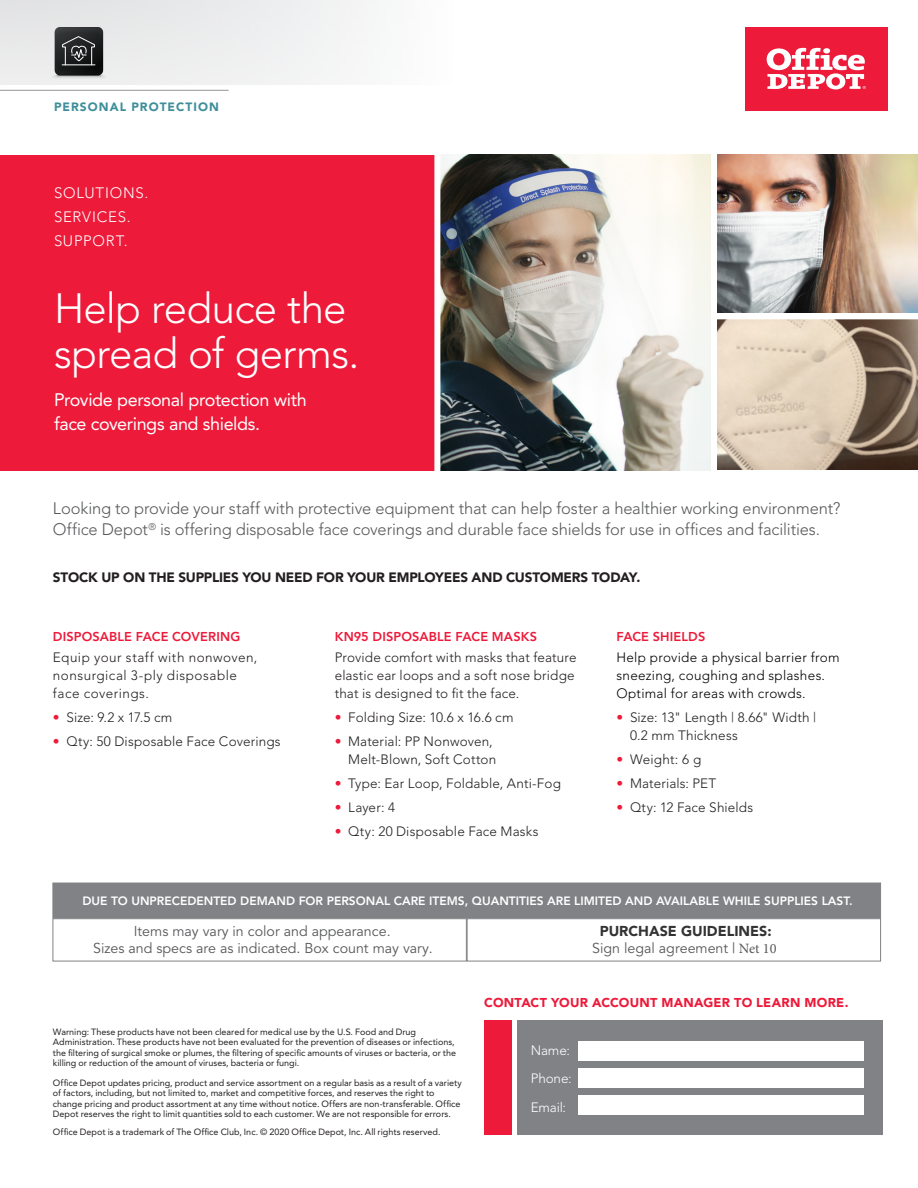
<style>
.page{position:relative;width:918px;height:1188px;background:#fff}
.page>*{position:absolute;margin:0;border:0;box-sizing:border-box;transform-origin:0 0}
.t1{font:300 42px "Avenir";letter-spacing:-.02em;color:#fff}
.t2{font:18px/24px "Avenir";letter-spacing:-.02em;color:#fff}
._01_Into_Text{font:300 16.5px/21px "Avenir";letter-spacing:-.005em;color:#57585a}
.t3{font:300 15px "Avenir";letter-spacing:.055em;color:#fff}
.t4{font:14.25px "Avenir";color:#57585a}
.t5{font:900 14.25px "Avenir";color:#333}
._04_Bullet{font:300 13.5px/18px "Avenir";letter-spacing:.01em;color:#231f20;text-align:right}
.copy{font:300 13.5px/18px "Avenir";letter-spacing:.02em;color:#231f20}
.copy-2{font:300 13.5px/18px "Avenir";letter-spacing:.02em;color:#000}
._02_Subhead{font:900 13.5px "Avenir";letter-spacing:-.015em;color:#231f20}
._02_Subhead-2{font:300 13.5px "Avenir";letter-spacing:-.015em;color:#fff}
._02_Subhead-3{font:800 12.75px "Avenir";letter-spacing:.01em;color:#ed1a3a}
._02_Subhead-4{font:900 12.75px "Avenir";letter-spacing:.02em;color:#ed1a3a}
.t6{font:800 12px "Avenir";color:#fff}
._02_Subhead-5{font:900 12px "Avenir";letter-spacing:.085em;color:#3f8f9a}
.copy-3{font:9px/10.5px "Avenir";color:#231f20}
.s1{color:#ed1a3a}
.s2{font-family:"Minion Pro"}
</style>
<div class="page">
<div style="left:0;top:0;width:603px;height:85px;background:linear-gradient(to right,#e4e4e5,#fff)"></div>
<div style="left:745px;top:27px;width:142px;height:83px;background:#ed1a3a"></div>
<svg style="left:767px;top:48px;width:99px;height:41px"></svg>
<img style="left:440px;top:155px;width:271px;height:315px">
<div style="left:0;top:155px;width:436px;height:316px;background:#ed1a3a"></div>
<hr style="left:0;top:90px;width:229px;height:1px;background:#939598">
<img style="left:717px;top:319px;width:201px;height:151px">
<img style="left:717px;top:155px;width:201px;height:158px">
<div style="left:434px;top:150px;width:6px;height:326px;background:#fff"></div>
<svg style="left:51px;top:27px;width:56px;height:52px;background:#545556"></svg>
<div style="left:517px;top:1020px;width:366px;height:115px;background:#808285"></div>
<div style="left:578px;top:1096px;width:285px;height:19px;background:#fff"></div>
<div style="left:578px;top:1068px;width:285px;height:20px;background:#fff"></div>
<div style="left:578px;top:1041px;width:285px;height:20px;background:#fff"></div>
<div style="left:484px;top:1020px;width:28px;height:115px;background:#ed1a3a"></div>
<div style="left:53px;top:918px;width:414px;height:43px;border:1px solid #808285"></div>
<div style="left:53px;top:883px;width:828px;height:35px;background:#808285"></div>
<div style="left:467px;top:918px;width:414px;height:43px;border:1px solid #808285"></div>
<p class="_02_Subhead-5" style="left:54px;top:100px;width:166px">PERSONAL PROTECTION</p>
<p class="t3" style="left:54px;top:184px;width:96px">SOLUTIONS.</p>
<p class="t3" style="left:54px;top:208px;width:78px">SERVICES.</p>
<p class="t3" style="left:54px;top:232px;width:75px">SUPPORT.</p>
<p class="t1" style="left:54px;top:284px;width:294px">Help reduce the</p>
<p class="t1" style="left:54px;top:329px;width:307px">spread of germs.</p>
<p class="t2" style="left:54px;top:388px;width:254px">Provide personal protection with face coverings and shields.</p>
<p class="_01_Into_Text" style="left:53px;top:498px;width:789px">Looking to provide your staff with protective equipment that can help foster a healthier working environment?<br>Office Depot<sup>®</sup> is offering disposable face coverings and durable face shields for use in offices and facilities.</p>
<p class="_02_Subhead" style="left:53px;top:569px;width:589px">STOCK UP ON THE SUPPLIES YOU NEED FOR YOUR EMPLOYEES AND CUSTOMERS TODAY.</p>
<p class="_02_Subhead-3" style="left:53px;top:629px;width:189px">DISPOSABLE FACE COVERING</p>
<p class="copy" style="left:53px;top:648px;width:206px">Equip your staff with nonwoven, nonsurgical 3-ply disposable face coverings.</p>
<p class="_04_Bullet" style="left:53px;top:708px;width:121px"><span class="s1">•</span> Size: 9.2 x 17.5 cm</p>
<p class="_04_Bullet" style="left:53px;top:732px;width:229px"><span class="s1">•</span> Qty: 50 Disposable Face Coverings</p>
<p class="_02_Subhead-3" style="left:335px;top:629px;width:204px">KN95 DISPOSABLE FACE MASKS</p>
<p class="copy" style="left:335px;top:648px;width:243px">Provide comfort with masks that feature elastic ear loops and a soft nose bridge that is designed to fit the face.</p>
<p class="_04_Bullet" style="left:335px;top:708px;width:180px"><span class="s1">•</span> Folding Size: 10.6 x 16.6 cm</p>
<p class="_04_Bullet" style="left:335px;top:732px;width:163px"><span class="s1">•</span> Material: PP Nonwoven,<br>Melt-Blown, Soft Cotton</p>
<p class="_04_Bullet" style="left:335px;top:774px;width:228px"><span class="s1">•</span> Type: Ear Loop, Foldable, Anti-Fog</p>
<p class="_04_Bullet" style="left:335px;top:798px;width:62px"><span class="s1">•</span> Layer: 4</p>
<p class="_04_Bullet" style="left:335px;top:822px;width:205px"><span class="s1">•</span> Qty: 20 Disposable Face Masks</p>
<p class="_02_Subhead-3" style="left:616px;top:629px;width:90px">FACE SHIELDS</p>
<p class="copy-2" style="left:616px;top:648px;width:225px">Help provide a physical barrier from sneezing, coughing and splashes.<br>Optimal for areas with crowds.</p>
<p class="_04_Bullet" style="left:630px;top:708px;width:188px;text-align:left;text-indent:-14px"><span class="s1">•</span> Size: 13" Length | 8.66" Width |<br>0.2 mm Thickness</p>
<p class="_04_Bullet" style="left:616px;top:750px;width:86px"><span class="s1">•</span> Weight: 6 g</p>
<p class="_04_Bullet" style="left:616px;top:774px;width:101px"><span class="s1">•</span> Materials: PET</p>
<p class="_04_Bullet" style="left:616px;top:798px;width:138px"><span class="s1">•</span> Qty: 12 Face Shields</p>
<p class="t6" style="left:82px;top:894px;width:772px">DUE TO UNPRECEDENTED DEMAND FOR PERSONAL CARE ITEMS, QUANTITIES ARE LIMITED AND AVAILABLE WHILE SUPPLIES LAST.</p>
<p class="t4" style="left:134px;top:923px;width:258px">Items may vary in color and appearance.</p>
<p class="t5" style="left:600px;top:923px;width:173px">PURCHASE GUIDELINES:</p>
<p class="t4" style="left:93px;top:940px;width:341px">Sizes and specs are as indicated. Box count may vary.</p>
<p class="t4" style="left:592px;top:940px;width:186px">Sign legal agreement | <span class="s2">Net 10</span></p>
<p class="copy-3" style="left:53px;top:1026px;width:405px">Warning: These products have not been cleared for medical use by the U.S. Food and Drug Administration. These products have not been evaluated for the prevention of diseases or infections, the filtering of surgical smoke or plumes, the filtering of specific amounts of viruses or bacteria, or the killing or reduction of the amount of viruses, bacteria or fungi.</p>
<p class="copy-3" style="left:53px;top:1077px;width:411px">Office Depot updates pricing, product and service assortment on a regular basis as a result of a variety of factors, including, but not limited to, market and competitive forces, and reserves the right to change pricing and product assortment at any time without notice. Offers are non-transferable. Office Depot reserves the right to limit quantities sold to each customer. We are not responsible for errors.</p>
<p class="copy-3" style="left:53px;top:1127px;width:389px">Office Depot is a trademark of The Office Club, Inc. © 2020 Office Depot, Inc. All rights reserved.</p>
<p class="_02_Subhead-4" style="left:484px;top:995px;width:366px">CONTACT YOUR ACCOUNT MANAGER TO LEARN MORE.</p>
<p class="_02_Subhead-2" style="left:531px;top:1042px;width:41px">Name:</p>
<p class="_02_Subhead-2" style="left:531px;top:1071px;width:42px">Phone:</p>
<p class="_02_Subhead-2" style="left:531px;top:1099px;width:37px">Email:</p>
</div>
